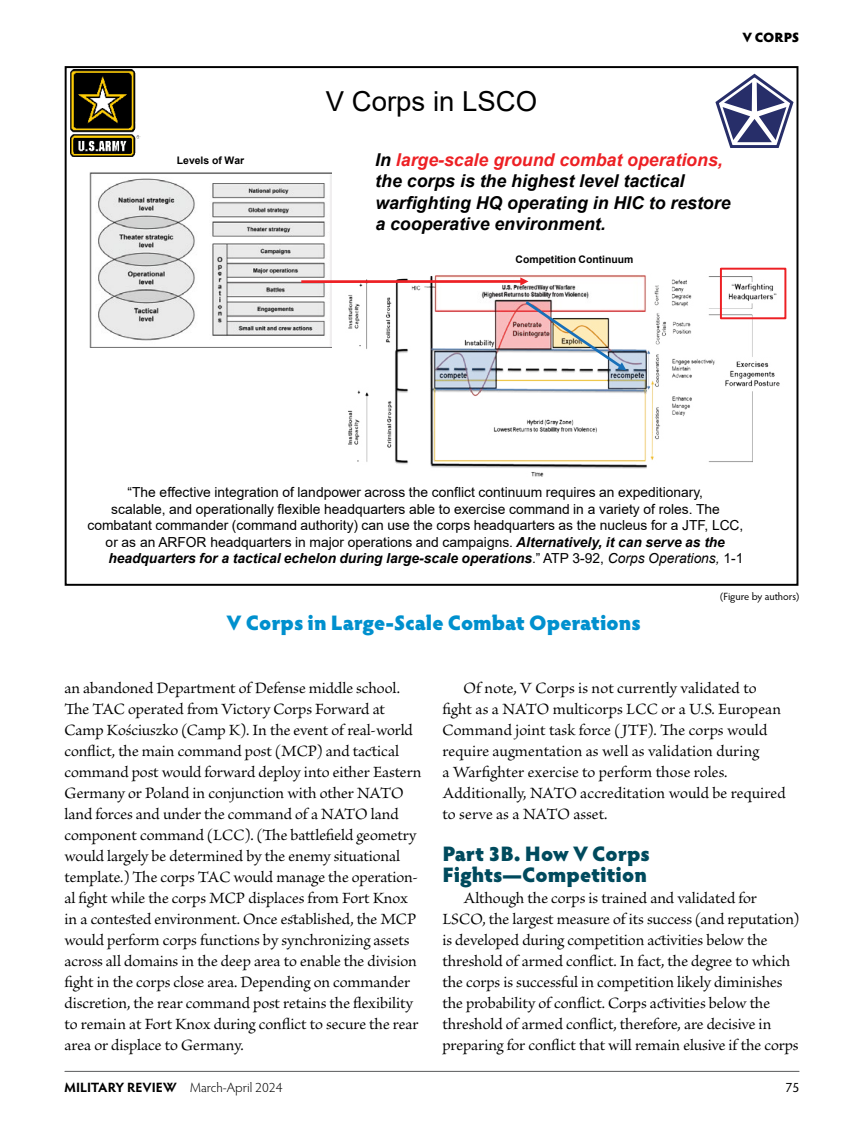
<style>
.page{position:relative;width:864px;height:1134px;background:#fff}
.page>*{position:absolute;margin:0;border:0;box-sizing:border-box;transform-origin:0 0}
.t1{font:27.45px "Arial";color:#000}
.t2{font:900 21px "Hypatia Sans Pro";color:#0090ce}
.subhead__H3{font:900 21px/21px "Hypatia Sans Pro";letter-spacing:-.005em;color:#004a5d}
.t3{font:italic 700 17.7px/21.3px "Arial";color:#000}
.body{font:16.5px/21px "Brioso Pro";letter-spacing:-.005em;color:#000}
.t4{font:13.8px "Arial";color:#000}
.t5{font:italic 700 13.8px "Arial";color:#000}
.t6{font:300 13.5px "Hypatia Sans Pro";color:#000}
.t7{font:900 13.5px "Hypatia Sans Pro";letter-spacing:-.015em;color:#000}
.t8{font:13.5px "Hypatia Sans Pro";color:#000}
.t9{font:10.5px "Hypatia Sans Pro";letter-spacing:-.005em;color:#000}
.t10{font:700 10.35px "Arial";color:#000}
.s1{color:#ed2024}
.s2{font-weight:700;font-style:italic}
.s3{font-weight:400;font-style:normal}
.s4{font-weight:400}
.s5{font-weight:700}
</style>
<div class="page">
<hr style="left:65px;top:1071px;width:734px;height:1px;background:#58595b">
<img style="left:348px;top:273px;width:437px;height:204px">
<img style="left:523px;top:298px;width:103px;height:72px">
<div style="left:720px;top:268px;width:66px;height:51px;border:2px solid #ed2024"></div>
<img style="left:90px;top:172px;width:242px;height:175px">
<hr style="left:301px;top:280px;width:221px;height:3px;background:#ed2024">
<svg style="left:520px;top:277px;width:8px;height:9px"></svg>
<svg style="left:715px;top:73px;width:79px;height:75px"></svg>
<img style="left:70px;top:70px;width:70px;height:86px">
<p class="t10" style="left:177px;top:154px;width:69px">Levels of War</p>
<p class="t7" style="left:742px;top:27px;width:59px">V CORPS</p>
<p class="t1" style="left:326px;top:82px;width:213px">V Corps in LSCO</p>
<p class="t3" style="left:375px;top:150px;width:357px">In <span class="s1">large-scale ground combat operations, </span>the corps is the highest level tactical warfighting HQ operating in HIC to restore a cooperative environment.</p>
<p class="t10" style="left:516px;top:252px;width:119px">Competition Continuum</p>
<p class="t4" style="left:128px;top:483px;width:577px">“The effective integration of landpower across the conflict continuum requires an expeditionary,</p>
<p class="t4" style="left:111px;top:499px;width:610px">scalable, and operationally flexible headquarters able to exercise command in a variety of roles. The</p>
<p class="t4" style="left:87px;top:516px;width:657px">combatant commander (command authority) can use the corps headquarters as the nucleus for a JTF, LCC,</p>
<p class="t4" style="left:106px;top:532px;width:621px">or as an ARFOR headquarters in major operations and campaigns. <span class="s2">Alternatively, it can serve as the</span></p>
<p class="t5" style="left:108px;top:549px;width:637px">headquarters for a tactical echelon during large-scale operations<span class="s3">.” ATP 3-92,</span> <span class="s4">Corps Operations,</span> <span class="s3">1-1</span></p>
<p class="t2" style="left:227px;top:608px;width:416px">V Corps in Large-Scale Combat Operations</p>
<p class="t9" style="left:720px;top:589px;width:81px">(Figure by authors)</p>
<p class="body" style="left:64px;top:678px;width:358px">an abandoned Department of Defense middle school.<br>The TAC operated from Victory Corps Forward at Camp Kościuszko (Camp K). In the event of real-world conflict, the main command post (MCP) and tactical command post would forward deploy into either Eastern Germany or Poland in conjunction with other NATO land forces and under the command of a NATO land component command (LCC). (The battlefield geometry would largely be determined by the enemy situational template.) The corps TAC would manage the operation&shy;al fight while the corps MCP displaces from Fort Knox in a contested environment. Once established, the MCP would perform corps functions by synchronizing assets across all domains in the deep area to enable the division fight in the corps close area. Depending on commander discretion, the rear command post retains the flexibility to remain at Fort Knox during conflict to secure the rear area or displace to Germany.</p>
<p class="body" style="left:442px;top:678px;width:345px;text-indent:21px">Of note, V Corps is not currently validated to fight as a NATO multicorps LCC or a U.S. European Command joint task force (JTF). The corps would require augmentation as well as validation during<br>a Warfighter exercise to perform those roles.<br>Additionally, NATO accreditation would be required to serve as a NATO asset.</p>
<h2 class="subhead__H3" style="left:442px;top:842px;width:209px">Part 3B. How V Corps<br>Fights—Competition</h2>
<p class="body" style="left:442px;top:888px;width:358px;text-indent:21px">Although the corps is trained and validated for LSCO, the largest measure of its success (and reputation) is developed during competition activities below the threshold of armed conflict. In fact, the degree to which the corps is successful in competition likely diminishes the probability of conflict. Corps activities below the threshold of armed conflict, therefore, are decisive in preparing for conflict that will remain elusive if the corps</p>
<p class="t6" style="left:64px;top:1079px;width:220px"><span class="s5">MILITARY REVIEW</span> March-April 2024</p>
<p class="t8" style="left:786px;top:1078px;width:15px">75</p>
</div>
